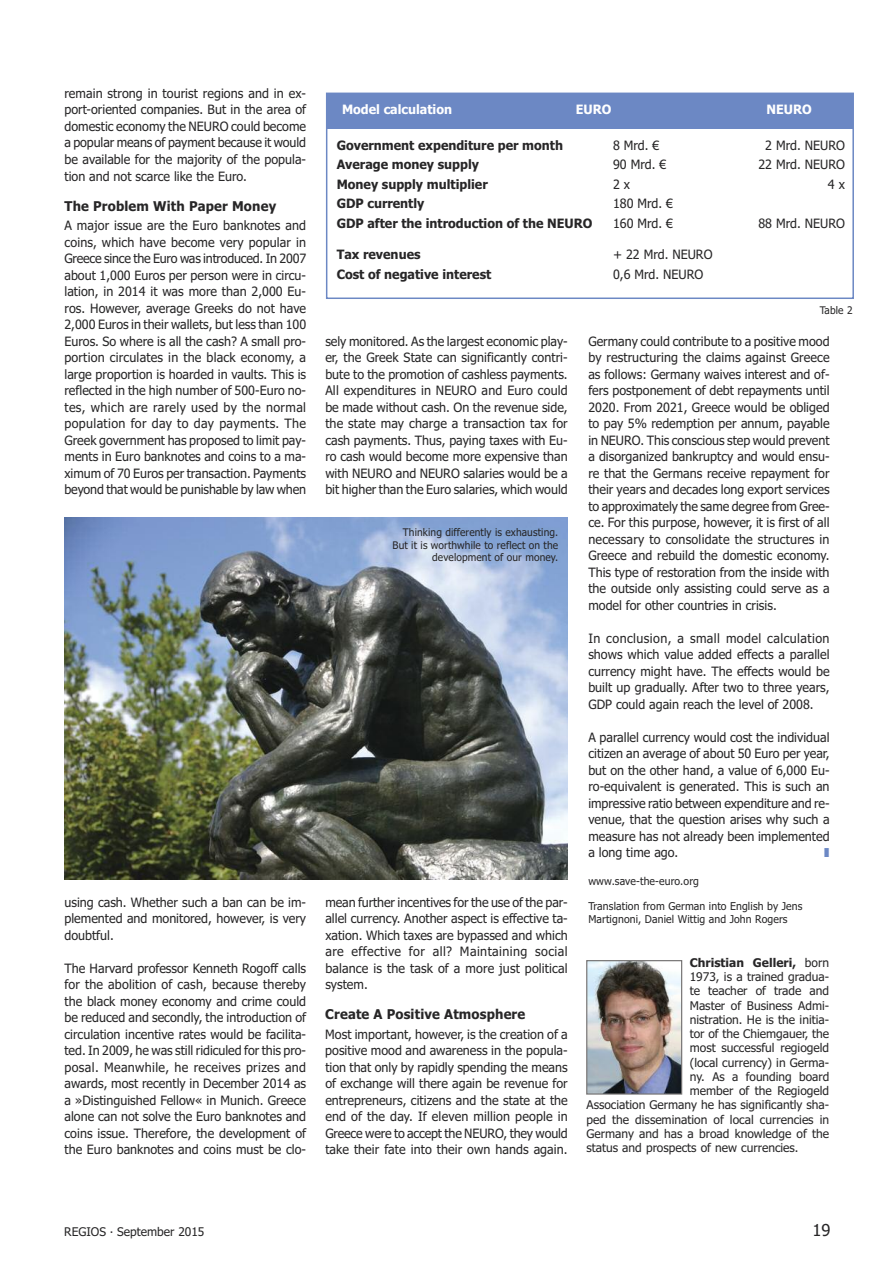
<style>
.page{position:relative;width:893px;height:1269px;background:#fff}
.page>*{position:absolute;margin:0;border:0;box-sizing:border-box;transform-origin:0 0}
.t1{font:16.5px "Tahoma";color:#272627}
.t2{font:700 13.5px "Tahoma";letter-spacing:.015em;color:#272627}
.t3{font:12.9px/16.5px "Tahoma";color:#272627;text-align:justify}
.t4{font:700 12.9px "Tahoma";color:#272627}
.t5{font:700 12.9px "Tahoma";color:#fff}
.t6{font:12px "Tahoma";color:#272627}
.t7{font:700 12px "Tahoma";color:#272627}
.t8{font:10.8px/12.9px "Tahoma";letter-spacing:.01em;color:#272627}
.t9{font:10.5px/12.6px "Tahoma";letter-spacing:.01em;color:#272627;text-align:right}
.s1{font-weight:400}
</style>
<div class="page">
<img style="left:588px;top:962px;width:92px;height:130px">
<div style="left:586px;top:960px;width:96px;height:134px;border:1px solid #767474"></div>
<div style="left:326px;top:93px;width:528px;height:206px;border:2px solid #6c88c4"></div>
<div style="left:327px;top:94px;width:526px;height:35px;background:#6c88c4"></div>
<img style="left:65px;top:517px;width:503px;height:362px">
<p class="t3" style="left:64px;top:86px;width:243px">remain strong in tourist regions and in ex&shy;port-oriented companies. But in the area of domestic economy the NEURO could become a popular means of payment because it would be available for the majority of the popula&shy;tion and not scarce like the Euro.</p>
<p class="t2" style="left:64px;top:201px;width:213px">The Problem With Paper Money</p>
<p class="t3" style="left:64px;top:218px;width:243px">A major issue are the Euro banknotes and coins, which have become very popular in Greece since the Euro was introduced. In 2007 about 1,000 Euros per person were in circu&shy;lation, in 2014 it was more than 2,000 Eu&shy;ros. However, average Greeks do not have 2,000 Euros in their wallets, but less than 100<br>Euros. So where is all the cash? A small pro&shy;portion circulates in the black economy, a large proportion is hoarded in vaults. This is reflected in the high number of 500-Euro no&shy;tes, which are rarely used by the normal population for day to day payments. The Greek government has proposed to limit pay&shy;ments in Euro banknotes and coins to a ma&shy;ximum of 70 Euros per transaction. Payments beyond that would be punishable by law when</p>
<p class="t3" style="left:64px;top:895px;width:243px">using cash. Whether such a ban can be im&shy;plemented and monitored, however, is very doubtful.</p>
<p class="t3" style="left:65px;top:961px;width:243px">The Harvard professor Kenneth Rogoff calls for the abolition of cash, because thereby the black money economy and crime could be reduced and secondly, the introduction of circulation incentive rates would be facilita&shy;ted. In 2009, he was still ridiculed for this pro&shy;posal. Meanwhile, he receives prizes and awards, most recently in December 2014 as a »Distinguished Fellow« in Munich. Greece alone can not solve the Euro banknotes and coins issue. Therefore, the development of the Euro banknotes and coins must be clo-</p>
<p class="t5" style="left:342px;top:105px;width:112px">Model calculation</p>
<p class="t5" style="left:576px;top:105px;width:37px">EURO</p>
<p class="t5" style="left:766px;top:105px;width:47px">NEURO</p>
<p class="t4" style="left:337px;top:140px;width:228px">Government expenditure per month</p>
<p class="t3" style="left:613px;top:138px;width:48px">8 Mrd. €</p>
<p class="t3" style="left:765px;top:138px;width:81px">2 Mrd. NEURO</p>
<p class="t4" style="left:337px;top:160px;width:144px">Average money supply</p>
<p class="t3" style="left:613px;top:157px;width:55px">90 Mrd. €</p>
<p class="t3" style="left:758px;top:157px;width:88px">22 Mrd. NEURO</p>
<p class="t4" style="left:337px;top:179px;width:153px">Money supply multiplier</p>
<p class="t3" style="left:613px;top:177px;width:18px">2 x</p>
<p class="t3" style="left:828px;top:177px;width:19px">4 x</p>
<p class="t4" style="left:337px;top:199px;width:89px">GDP currently</p>
<p class="t3" style="left:613px;top:196px;width:61px">180 Mrd. €</p>
<p class="t4" style="left:337px;top:218px;width:257px">GDP after the introduction of the NEURO</p>
<p class="t3" style="left:613px;top:216px;width:61px">160 Mrd. €</p>
<p class="t3" style="left:758px;top:216px;width:88px">88 Mrd. NEURO</p>
<p class="t4" style="left:337px;top:250px;width:85px">Tax revenues</p>
<p class="t3" style="left:613px;top:247px;width:101px">+ 22 Mrd. NEURO</p>
<p class="t4" style="left:337px;top:269px;width:156px">Cost of negative interest</p>
<p class="t3" style="left:613px;top:267px;width:92px">0,6 Mrd. NEURO</p>
<p class="t3" style="left:325px;top:334px;width:244px">sely monitored. As the largest economic play&shy;er, the Greek State can significantly contri&shy;bute to the promotion of cashless payments.<br>All expenditures in NEURO and Euro could be made without cash. On the revenue side, the state may charge a transaction tax for cash payments. Thus, paying taxes with Eu&shy;ro cash would become more expensive than with NEURO and NEURO salaries would be a bit higher than the Euro salaries, which would</p>
<p class="t9" style="left:393px;top:527px;width:167px">Thinking differently is exhausting.<br>But it is worthwhile to reflect on the development of our money.</p>
<p class="t3" style="left:325px;top:895px;width:244px">mean further incentives for the use of the par&shy;allel currency. Another aspect is effective ta&shy;xation. Which taxes are bypassed and which are effective for all? Maintaining social balance is the task of a more just political system.</p>
<p class="t2" style="left:325px;top:1009px;width:201px">Create A Positive Atmosphere</p>
<p class="t3" style="left:325px;top:1027px;width:244px">Most important, however, is the creation of a positive mood and awareness in the popula&shy;tion that only by rapidly spending the means of exchange will there again be revenue for entrepreneurs, citizens and the state at the end of the day. If eleven million people in Greece were to accept the NEURO, they would take their fate into their own hands again.</p>
<p class="t9" style="left:820px;top:305px;width:34px">Table 2</p>
<p class="t3" style="left:588px;top:334px;width:243px">Germany could contribute to a positive mood by restructuring the claims against Greece as follows: Germany waives interest and of&shy;fers postponement of debt repayments until 2020. From 2021, Greece would be obliged to pay 5% redemption per annum, payable in NEURO. This conscious step would prevent a disorganized bankruptcy and would ensu&shy;re that the Germans receive repayment for their years and decades long export services to approximately the same degree from Gree&shy;ce. For this purpose, however, it is first of all necessary to consolidate the structures in Greece and rebuild the domestic economy.<br>This type of restoration from the inside with the outside only assisting could serve as a model for other countries in crisis.</p>
<p class="t3" style="left:588px;top:631px;width:243px">In conclusion, a small model calculation shows which value added effects a parallel currency might have. The effects would be built up gradually. After two to three years, GDP could again reach the level of 2008.</p>
<p class="t3" style="left:588px;top:730px;width:243px">A parallel currency would cost the individual citizen an average of about 50 Euro per year, but on the other hand, a value of 6,000 Eu&shy;ro-equivalent is generated. This is such an impressive ratio between expenditure and re&shy;venue, that the question arises why such a measure has not already been implemented a long time ago.</p>
<p class="t8" style="left:588px;top:875px;width:112px">www.save-the-euro.org</p>
<p class="t8" style="left:588px;top:901px;width:216px">Translation from German into English by Jens<br>Martignoni, Daniel Wittig and John Rogers</p>
<p class="t7" style="left:690px;top:958px;width:141px">Christian Gelleri, <span class="s1">born</span></p>
<p class="t6" style="left:690px;top:972px;width:141px">1973, is a trained gradua-</p>
<p class="t6" style="left:690px;top:987px;width:141px">te teacher of trade and</p>
<p class="t6" style="left:690px;top:1001px;width:141px">Master of Business Admi-</p>
<p class="t6" style="left:690px;top:1015px;width:141px">nistration. He is the initia-</p>
<p class="t6" style="left:690px;top:1029px;width:141px">tor of the Chiemgauer, the</p>
<p class="t6" style="left:690px;top:1044px;width:141px">most successful regiogeld</p>
<p class="t6" style="left:690px;top:1058px;width:141px">(local currency) in Germa-</p>
<p class="t6" style="left:690px;top:1072px;width:141px">ny. As a founding board</p>
<p class="t6" style="left:690px;top:1086px;width:141px">member of the Regiogeld</p>
<p class="t6" style="left:586px;top:1101px;width:244px">Association Germany he has significantly sha-</p>
<p class="t6" style="left:586px;top:1115px;width:244px">ped the dissemination of local currencies in</p>
<p class="t6" style="left:586px;top:1129px;width:244px">Germany and has a broad knowledge of the</p>
<p class="t6" style="left:586px;top:1143px;width:214px">status and prospects of new currencies.</p>
<p class="t6" style="left:64px;top:1227px;width:142px">REGIOS · September 2015</p>
<p class="t1" style="left:812px;top:1224px;width:20px">19</p>
</div>
